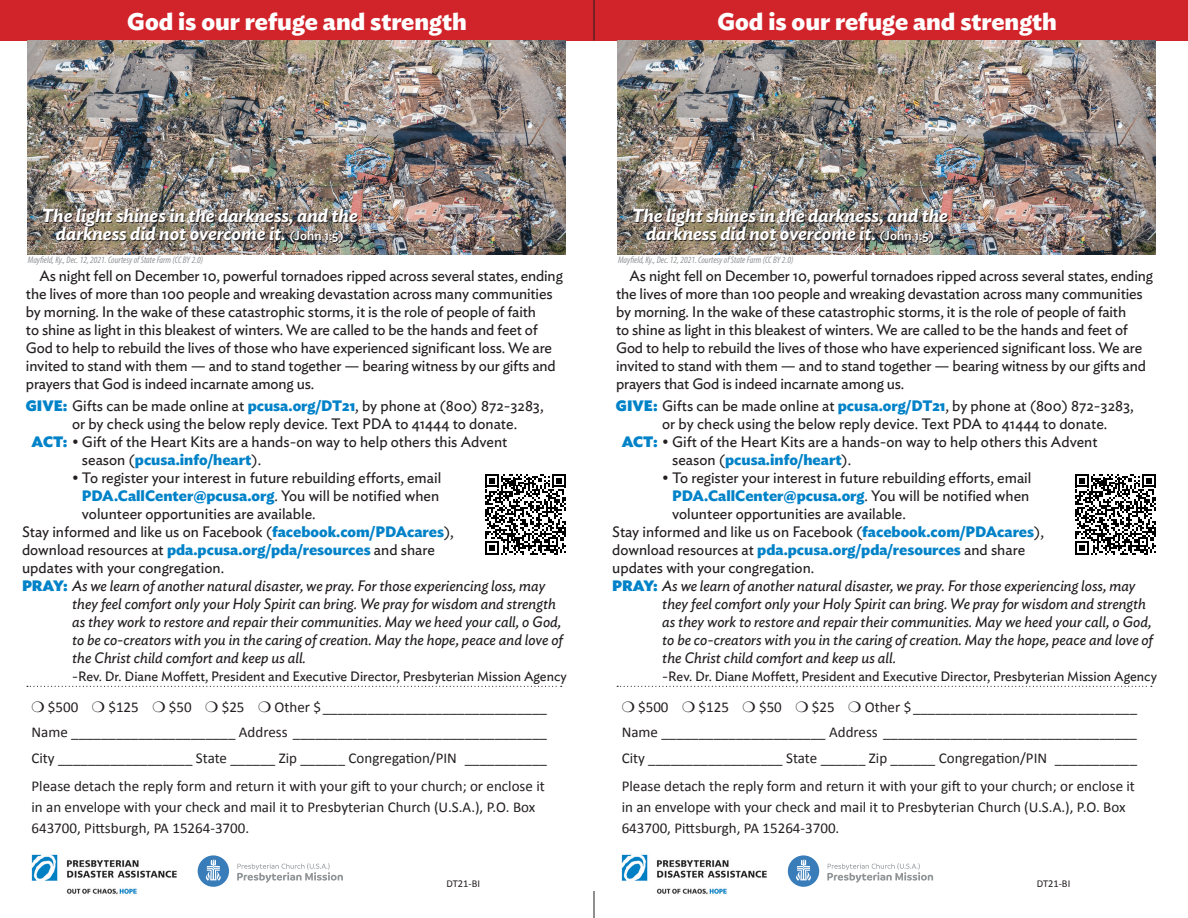
<style>
.page{position:relative;width:1188px;height:918px;background:#fff}
.page>*{position:absolute;margin:0;border:0;box-sizing:border-box;transform-origin:0 0}
.t1{font:700 24px "Ideal Sans";color:#fff}
.t2{font:italic 600 18.3px/18px "Ideal Sans";color:#fff;text-align:center}
.t3{font:15px/18px "Ideal Sans";letter-spacing:-.01em;color:#231f20}
.t4{font:15px/21px "Calibri";color:#231f20}
.t5{font:italic 15px/18px "Ideal Sans";color:#231f20}
.t6{font:13.5px "Ideal Sans";color:#231f20}
.t7{font:10.5px "Calibri";color:#231f20}
.t8{font:italic condensed 9.45px "Myriad Pro";color:#919497}
.s1{font-weight:500;font-style:normal;font-size:12.9px}
.s2{font-weight:900;color:#0082c8}
.s3{font-weight:700;color:#0082c8}
.s4{font-weight:900;font-style:normal;color:#0082c8}
</style>
<div class="page">
<img style="left:32px;top:854px;width:145px;height:41px">
<img style="left:622px;top:854px;width:145px;height:41px">
<svg style="left:237px;top:863px;width:106px;height:20px"></svg>
<div style="left:198px;top:855px;width:31px;height:32px;background:#387cb9;border-radius:50%"></div>
<svg style="left:206px;top:860px;width:15px;height:20px"></svg>
<svg style="left:827px;top:863px;width:106px;height:20px"></svg>
<div style="left:788px;top:855px;width:31px;height:32px;background:#387cb9;border-radius:50%"></div>
<svg style="left:796px;top:860px;width:15px;height:20px"></svg>
<div style="left:0;top:0;width:594px;height:40px;background:#d1232a"></div>
<div style="left:590px;top:0;width:594px;height:40px;background:#d1232a"></div>
<img style="left:27px;top:40px;width:538px;height:215px">
<img style="left:617px;top:40px;width:538px;height:215px">
<svg style="left:27px;top:686px;width:535px;height:1px"></svg>
<svg style="left:617px;top:686px;width:535px;height:1px"></svg>
<svg style="left:485px;top:474px;width:81px;height:81px"></svg>
<svg style="left:1075px;top:474px;width:81px;height:81px"></svg>
<hr style="left:594px;top:0;width:1px;height:40px;background:#231f20">
<svg style="left:594px;top:891px;width:1px;height:27px"></svg>
<p class="t1" style="left:127px;top:2px;width:341px">God is our refuge and strength</p>
<p class="t1" style="left:717px;top:2px;width:341px">God is our refuge and strength</p>
<p class="t2" style="left:42px;top:205px;width:317px">The light shines in the darkness, and the darkness did not overcome it. <span class="s1">(John 1:5)</span></p>
<p class="t2" style="left:632px;top:205px;width:317px">The light shines in the darkness, and the darkness did not overcome it. <span class="s1">(John 1:5)</span></p>
<p class="t8" style="left:28px;top:254px;width:177px">Mayfield, Ky., Dec. 12, 2021. Courtesy of State Farm (CC BY 2.0)</p>
<p class="t8" style="left:618px;top:254px;width:177px">Mayfield, Ky., Dec. 12, 2021. Courtesy of State Farm (CC BY 2.0)</p>
<p class="t3" style="left:26px;top:266px;width:538px;text-indent:14px">As night fell on December 10, powerful tornadoes ripped across several states, ending the lives of more than 100 people and wreaking devastation across many communities by morning. In the wake of these catastrophic storms, it is the role of people of faith<br>to shine as light in this bleakest of winters. We are called to be the hands and feet of God to help to rebuild the lives of those who have experienced significant loss. We are invited to stand with them — and to stand together — bearing witness by our gifts and prayers that God is indeed incarnate among us.</p>
<p class="t3" style="left:616px;top:266px;width:538px;text-indent:14px">As night fell on December 10, powerful tornadoes ripped across several states, ending the lives of more than 100 people and wreaking devastation across many communities by morning. In the wake of these catastrophic storms, it is the role of people of faith<br>to shine as light in this bleakest of winters. We are called to be the hands and feet of God to help to rebuild the lives of those who have experienced significant loss. We are invited to stand with them — and to stand together — bearing witness by our gifts and prayers that God is indeed incarnate among us.</p>
<p class="t3" style="left:72px;top:396px;width:473px;text-indent:-46px"><span class="s2">GIVE:</span> Gifts can be made online at <span class="s3">pcusa.org/DT21</span>, by phone at (800) 872-3283, or by check using the below reply device. Text PDA to 41444 to donate.</p>
<p class="t3" style="left:82px;top:432px;width:427px;text-indent:-50px"><span class="s2">ACT:</span> • Gift of the Heart Kits are a hands-on way to help others this Advent season (<span class="s3">pcusa.info/heart</span>).</p>
<p class="t3" style="left:82px;top:468px;width:361px;text-indent:-10px">• To register your interest in future rebuilding efforts, email<br><span class="s3">PDA.CallCenter@pcusa.org</span>. You will be notified when volunteer opportunities are available.</p>
<p class="t3" style="left:22px;top:522px;width:433px">Stay informed and like us on Facebook (<span class="s3">facebook.com/PDAcares</span>), download resources at <span class="s3">pda.pcusa.org/pda/resources</span> and share updates with your congregation.</p>
<p class="t5" style="left:72px;top:576px;width:492px;text-indent:-50px"><span class="s4">PRAY:</span> As we learn of another natural disaster, we pray. For those experiencing loss, may they feel comfort only your Holy Spirit can bring. We pray for wisdom and strength as they work to restore and repair their communities. May we heed your call, o God, to be co-creators with you in the caring of creation. May the hope, peace and love of the Christ child comfort and keep us all.</p>
<p class="t6" style="left:72px;top:666px;width:496px">-Rev. Dr. Diane Moffett, President and Executive Director, Presbyterian Mission Agency</p>
<p class="t4" style="left:32px;top:696px;width:517px">❍ $500 ❍ $125 ❍ $50 ❍ $25 ❍ Other $______________________________</p>
<p class="t4" style="left:32px;top:722px;width:517px">Name ______________________ Address __________________________________</p>
<p class="t4" style="left:32px;top:747px;width:517px">City __________________ State ______ Zip ______ Congregation/PIN ___________</p>
<p class="t4" style="left:32px;top:775px;width:515px">Please detach the reply form and return it with your gift to your church; or enclose it in an envelope with your check and mail it to Presbyterian Church (U.S.A.), P.O. Box<br>643700, Pittsburgh, PA 15264-3700.</p>
<p class="t3" style="left:662px;top:396px;width:473px;text-indent:-46px"><span class="s2">GIVE:</span> Gifts can be made online at <span class="s3">pcusa.org/DT21</span>, by phone at (800) 872-3283, or by check using the below reply device. Text PDA to 41444 to donate.</p>
<p class="t3" style="left:672px;top:432px;width:427px;text-indent:-50px"><span class="s2">ACT:</span> • Gift of the Heart Kits are a hands-on way to help others this Advent season (<span class="s3">pcusa.info/heart</span>).</p>
<p class="t3" style="left:672px;top:468px;width:361px;text-indent:-10px">• To register your interest in future rebuilding efforts, email<br><span class="s3">PDA.CallCenter@pcusa.org</span>. You will be notified when volunteer opportunities are available.</p>
<p class="t3" style="left:612px;top:522px;width:433px">Stay informed and like us on Facebook (<span class="s3">facebook.com/PDAcares</span>), download resources at <span class="s3">pda.pcusa.org/pda/resources</span> and share updates with your congregation.</p>
<p class="t5" style="left:662px;top:576px;width:492px;text-indent:-50px"><span class="s4">PRAY:</span> As we learn of another natural disaster, we pray. For those experiencing loss, may they feel comfort only your Holy Spirit can bring. We pray for wisdom and strength as they work to restore and repair their communities. May we heed your call, o God, to be co-creators with you in the caring of creation. May the hope, peace and love of the Christ child comfort and keep us all.</p>
<p class="t6" style="left:662px;top:666px;width:496px">-Rev. Dr. Diane Moffett, President and Executive Director, Presbyterian Mission Agency</p>
<p class="t4" style="left:622px;top:696px;width:517px">❍ $500 ❍ $125 ❍ $50 ❍ $25 ❍ Other $______________________________</p>
<p class="t4" style="left:622px;top:722px;width:517px">Name ______________________ Address __________________________________</p>
<p class="t4" style="left:622px;top:747px;width:517px">City __________________ State ______ Zip ______ Congregation/PIN ___________</p>
<p class="t4" style="left:622px;top:775px;width:515px">Please detach the reply form and return it with your gift to your church; or enclose it in an envelope with your check and mail it to Presbyterian Church (U.S.A.), P.O. Box<br>643700, Pittsburgh, PA 15264-3700.</p>
<p class="t7" style="left:446px;top:876px;width:35px">DT21-BI</p>
<p class="t7" style="left:1037px;top:876px;width:35px">DT21-BI</p>
</div>
